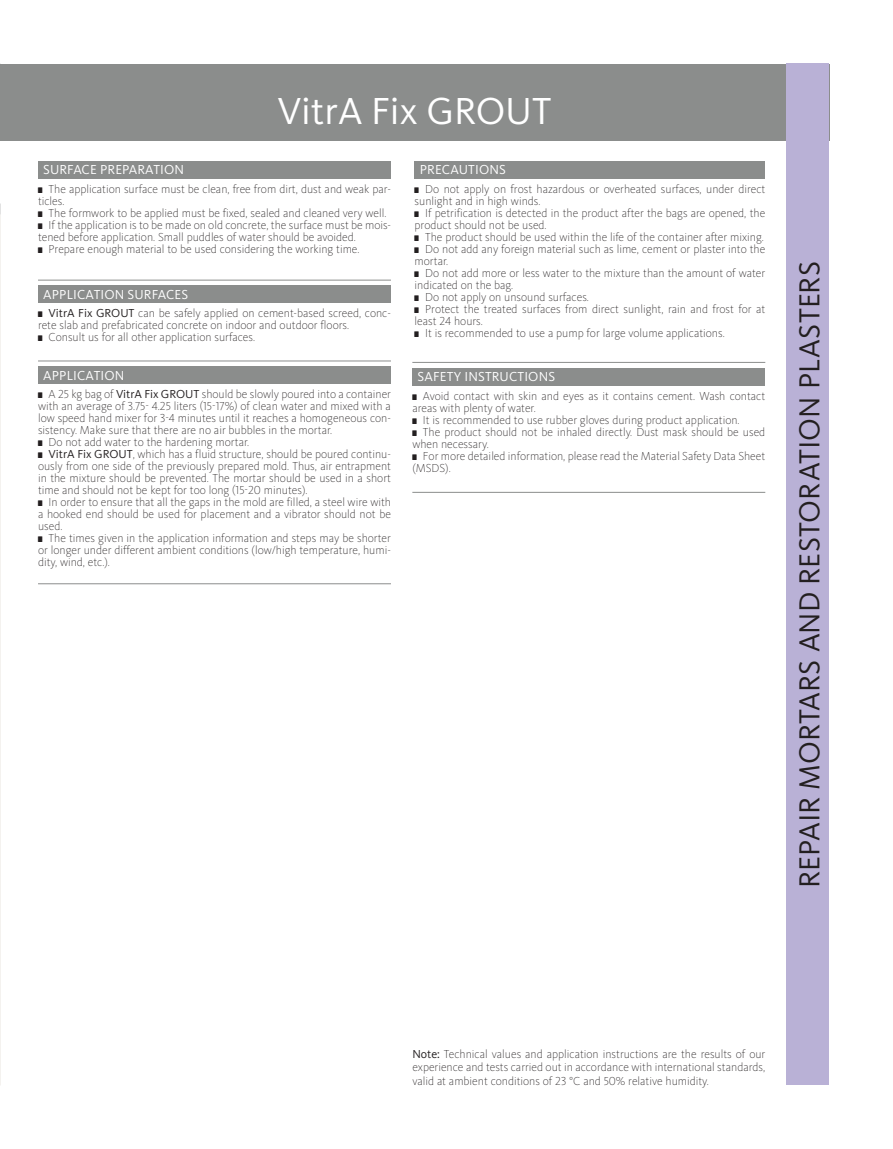
<style>
.page{position:relative;width:893px;height:1149px;background:#fff}
.page>*{position:absolute;margin:0;border:0;box-sizing:border-box;transform-origin:0 0}
.t1{font:39px "Kievit Pro";color:#fff}
.t2{font:30px "Kievit Pro";color:#231f20}
.t3{font:13.5px "Kievit Pro";letter-spacing:.01em;color:#fff}
.t4{font:200 12px/12px "Kievit Pro";color:#231f20}
.s1{font-family:"Carta";font-weight:400;font-size:7.05px}
.s2{font-weight:400}
</style>
<div class="page">
<img style="left:0;top:403px;width:1px;height:272px">
<div style="left:38px;top:286px;width:353px;height:17px;background:#8b8d8c"></div>
<div style="left:38px;top:161px;width:353px;height:17px;background:#8b8d8c"></div>
<hr style="left:38px;top:279px;width:353px;height:1px;background:#8b8d8c">
<div style="left:0;top:64px;width:829px;height:76px;background:#8b8d8c"></div>
<div style="left:787px;top:64px;width:42px;height:1020px;background:#b9b1d6"></div>
<hr style="left:38px;top:360px;width:353px;height:1px;background:#8b8d8c">
<hr style="left:38px;top:583px;width:353px;height:1px;background:#8b8d8c">
<hr style="left:412px;top:492px;width:353px;height:1px;background:#8b8d8c">
<hr style="left:412px;top:362px;width:353px;height:1px;background:#8b8d8c">
<div style="left:38px;top:366px;width:353px;height:17px;background:#8b8d8c"></div>
<div style="left:415px;top:161px;width:350px;height:17px;background:#8b8d8c"></div>
<div style="left:412px;top:368px;width:353px;height:17px;background:#8b8d8c"></div>
<p class="t3" style="left:43px;top:161px;width:142px">SURFACE PREPARATION</p>
<h1 class="t1" style="left:278px;top:88px;width:275px">VitrA Fix GROUT</h1>
<p class="t3" style="left:420px;top:161px;width:88px">PRECAUTIONS</p>
<p class="t4" style="left:38px;top:182px;width:354px"><span class="s1">à</span> The application surface must be clean, free from dirt, dust and weak par&shy;ticles.<br><span class="s1">à</span> The formwork to be applied must be fixed, sealed and cleaned very well. <span class="s1">à</span> If the application is to be made on old concrete, the surface must be mois&shy;tened before application. Small puddles of water should be avoided.<br><span class="s1">à</span> Prepare enough material to be used considering the working time.</p>
<p class="t3" style="left:43px;top:286px;width:147px">APPLICATION SURFACES</p>
<p class="t4" style="left:38px;top:307px;width:354px"><span class="s1">à</span> <span class="s2">VitrA Fix GROUT</span> can be safely applied on cement-based screed, conc&shy;rete slab and prefabricated concrete on indoor and outdoor floors.<br><span class="s1">à</span> Consult us for all other application surfaces.</p>
<p class="t3" style="left:43px;top:367px;width:83px">APPLICATION</p>
<p class="t4" style="left:38px;top:388px;width:354px"><span class="s1">à</span> A 25 kg bag of <span class="s2">VitrA Fix GROUT</span> should be slowly poured into a container with an average of 3.75- 4.25 liters (15-17%) of clean water and mixed with a low speed hand mixer for 3-4 minutes until it reaches a homogeneous con&shy;sistency. Make sure that there are no air bubbles in the mortar.<br><span class="s1">à</span> Do not add water to the hardening mortar.<br><span class="s1">à</span> <span class="s2">VitrA Fix GROUT</span>, which has a fluid structure, should be poured continu&shy;ously from one side of the previously prepared mold. Thus, air entrapment in the mixture should be prevented. The mortar should be used in a short time and should not be kept for too long (15-20 minutes).<br><span class="s1">à</span> In order to ensure that all the gaps in the mold are filled, a steel wire with a hooked end should be used for placement and a vibrator should not be used.<br><span class="s1">à</span> The times given in the application information and steps may be shorter or longer under different ambient conditions (low/high temperature, humi&shy;dity, wind, etc.).</p>
<p class="t4" style="left:415px;top:182px;width:352px"><span class="s1">à</span> Do not apply on frost hazardous or overheated surfaces, under direct sunlight and in high winds.<br><span class="s1">à</span> If petrification is detected in the product after the bags are opened, the product should not be used.<br><span class="s1">à</span> The product should be used within the life of the container after mixing. <span class="s1">à</span> Do not add any foreign material such as lime, cement or plaster into the mortar.<br><span class="s1">à</span> Do not add more or less water to the mixture than the amount of water indicated on the bag.<br><span class="s1">à</span> Do not apply on unsound surfaces.<br><span class="s1">à</span> Protect the treated surfaces from direct sunlight, rain and frost for at least 24 hours.<br><span class="s1">à</span> It is recommended to use a pump for large volume applications.</p>
<p class="t3" style="left:417px;top:368px;width:139px">SAFETY INSTRUCTIONS</p>
<p class="t4" style="left:412px;top:390px;width:354px"><span class="s1">à</span> Avoid contact with skin and eyes as it contains cement. Wash contact areas with plenty of water.<br><span class="s1">à</span> It is recommended to use rubber gloves during product application.<br><span class="s1">à</span> The product should not be inhaled directly. Dust mask should be used when necessary.<br><span class="s1">à</span> For more detailed information, please read the Material Safety Data Sheet (MSDS).</p>
<h2 class="t2" style="left:791px;top:887px;width:627px;rotate:-90deg">REPAIR MORTARS AND RESTORATION PLASTERS</h2>
<p class="t4" style="left:412px;top:1046px;width:354px;line-height:13.5px;text-align:justify"><span class="s2">Note:</span> Technical values and application instructions are the results of our experience and tests carried out in accordance with international standards, valid at ambient conditions of 23 °C and 50% relative humidity.</p>
</div>
